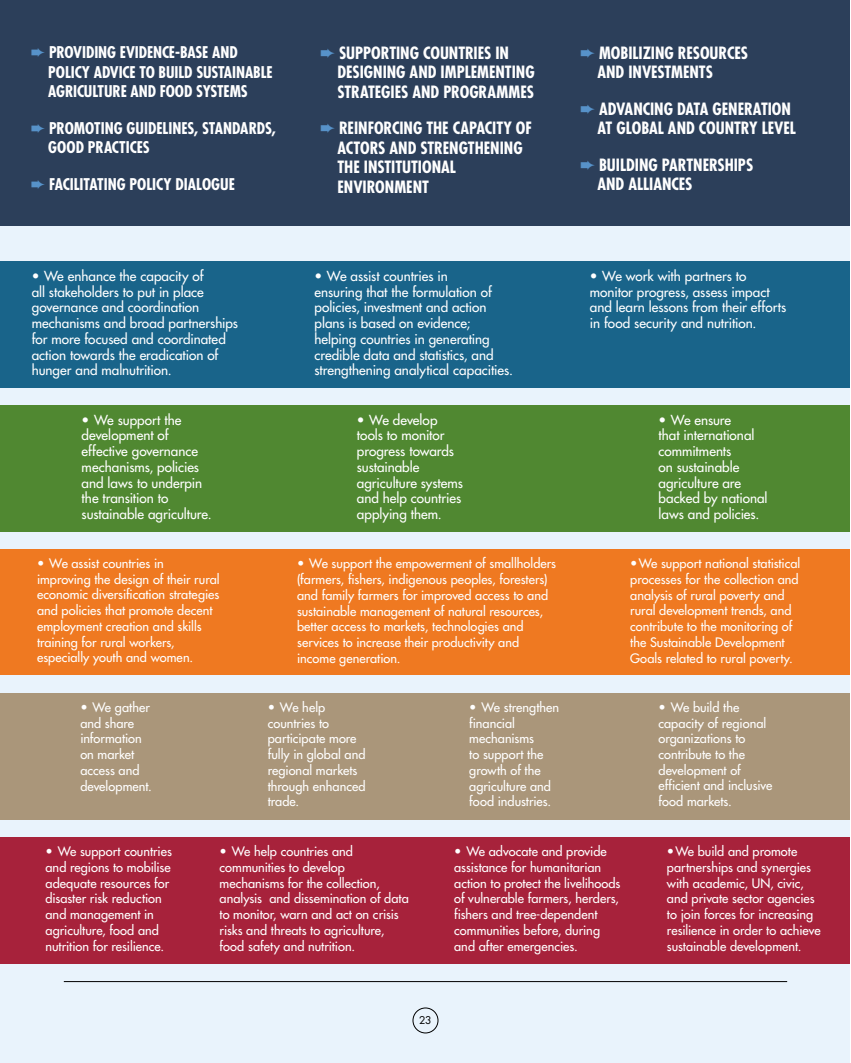
<style>
.page{position:relative;width:851px;height:1063px;background:#fff}
.page>*{position:absolute;margin:0;border:0;box-sizing:border-box;transform-origin:0 0}
.t1{font:700 condensed 16.5px/19.5px "Futura Std";letter-spacing:-.005em;color:#fff}
.t2{font:700 condensed 15.75px/19.5px "Futura Std";letter-spacing:-.005em;color:#fff}
.t3{font:500 13.5px/15.8px "Futura Std";color:#fff}
.t4{font:500 12.75px/15.8px "Futura Std";letter-spacing:.005em;color:#fff}
.t5{font:10.5px "Futura Std";color:#000}
.s1{color:#5792c9}
</style>
<div class="page">
<div style="left:0;top:1px;width:849px;height:1062px;background:#e9f3fc"></div>
<div style="left:0;top:261px;width:849px;height:126px;background:#19648a"></div>
<div style="left:0;top:405px;width:849px;height:126px;background:#508831"></div>
<div style="left:0;top:1px;width:849px;height:224px;background:#2c3f5a"></div>
<div style="left:0;top:549px;width:849px;height:126px;background:#ef7921"></div>
<div style="left:0;top:693px;width:849px;height:126px;background:#aa967a"></div>
<div style="left:0;top:837px;width:849px;height:126px;background:#a7223b"></div>
<div style="left:412px;top:1008px;width:26px;height:25px;border:1px solid #000;border-radius:50%"></div>
<hr style="left:64px;top:981px;width:723px;height:1px;background:#000">
<p class="t2" style="left:48px;top:43px;width:226px;text-indent:-17px"><span class="s1">➨</span> PROVIDING EVIDENCE-BASE AND<br>POLICY ADVICE TO BUILD SUSTAINABLE<br>AGRICULTURE AND FOOD SYSTEMS</p>
<p class="t2" style="left:48px;top:118px;width:229px;text-indent:-17px"><span class="s1">➨</span> PROMOTING GUIDELINES, STANDARDS,<br>GOOD PRACTICES</p>
<p class="t2" style="left:31px;top:174px;width:205px"><span class="s1">➨</span> FACILITATING POLICY DIALOGUE</p>
<p class="t1" style="left:337px;top:43px;width:198px;text-indent:-17px"><span class="s1">➨</span> SUPPORTING COUNTRIES IN<br>DESIGNING AND IMPLEMENTING<br>STRATEGIES AND PROGRAMMES</p>
<p class="t1" style="left:337px;top:119px;width:196px;text-indent:-17px"><span class="s1">➨</span> REINFORCING THE CAPACITY OF<br>ACTORS AND STRENGTHENING<br>THE INSTITUTIONAL<br>ENVIRONMENT</p>
<p class="t1" style="left:597px;top:43px;width:152px;text-indent:-17px"><span class="s1">➨</span> MOBILIZING RESOURCES<br>AND INVESTMENTS</p>
<p class="t1" style="left:597px;top:99px;width:200px;text-indent:-17px"><span class="s1">➨</span> ADVANCING DATA GENERATION<br>AT GLOBAL AND COUNTRY LEVEL</p>
<p class="t1" style="left:597px;top:155px;width:157px;text-indent:-17px"><span class="s1">➨</span> BUILDING PARTNERSHIPS<br>AND ALLIANCES</p>
<p class="t3" style="left:32px;top:268px;width:208px">• We enhance the capacity of<br>all stakeholders to put in place governance and coordination mechanisms and broad partnerships for more focused and coordinated action towards the eradication of hunger and malnutrition.</p>
<p class="t3" style="left:314px;top:268px;width:200px">• We assist countries in<br>ensuring that the formulation of policies, investment and action plans is based on evidence; helping countries in generating credible data and statistics, and strengthening analytical capacities.</p>
<p class="t3" style="left:589px;top:268px;width:198px">• We work with partners to monitor progress, assess impact and learn lessons from their efforts in food security and nutrition.</p>
<p class="t3" style="left:82px;top:412px;width:132px">• We support the development of effective governance mechanisms, policies and laws to underpin the transition to sustainable agriculture.</p>
<p class="t3" style="left:357px;top:412px;width:107px">• We develop tools to monitor progress towards sustainable agriculture systems and help countries applying them.</p>
<p class="t3" style="left:658px;top:412px;width:111px">• We ensure<br>that international commitments<br>on sustainable agriculture are backed by national laws and policies.</p>
<p class="t4" style="left:37px;top:555px;width:184px">• We assist countries in improving the design of their rural economic diversification strategies and policies that promote decent employment creation and skills training for rural workers, especially youth and women.</p>
<p class="t4" style="left:297px;top:556px;width:260px">• We support the empowerment of smallholders (farmers, fishers, indigenous peoples, foresters) and family farmers for improved access to and sustainable management of natural resources, better access to markets, technologies and services to increase their productivity and income generation.</p>
<p class="t4" style="left:630px;top:556px;width:171px">•We support national statistical processes for the collection and analysis of rural poverty and rural development trends, and contribute to the monitoring of the Sustainable Development<br>Goals related to rural poverty.</p>
<p class="t4" style="left:80px;top:699px;width:73px">• We gather and share information on market access and development.</p>
<p class="t4" style="left:268px;top:699px;width:99px">• We help countries to participate more fully in global and regional markets through enhanced trade.</p>
<p class="t4" style="left:469px;top:699px;width:91px">• We strengthen financial mechanisms<br>to support the growth of the agriculture and food industries.</p>
<p class="t4" style="left:658px;top:699px;width:115px">• We build the capacity of regional organizations to contribute to the development of efficient and inclusive food markets.</p>
<p class="t4" style="left:46px;top:844px;width:128px">• We support countries and regions to mobilise adequate resources for disaster risk reduction and management in agriculture, food and nutrition for resilience.</p>
<p class="t4" style="left:219px;top:844px;width:191px">• We help countries and communities to develop mechanisms for the collection, analysis and dissemination of data to monitor, warn and act on crisis risks and threats to agriculture, food safety and nutrition.</p>
<p class="t4" style="left:454px;top:844px;width:168px">• We advocate and provide assistance for humanitarian action to protect the livelihoods of vulnerable farmers, herders, fishers and tree-dependent communities before, during and after emergencies.</p>
<p class="t4" style="left:667px;top:844px;width:155px">•We build and promote partnerships and synergies with academic, UN, civic, and private sector agencies to join forces for increasing resilience in order to achieve sustainable development.</p>
<p class="t5" style="left:419px;top:1014px;width:14px">23</p>
</div>
